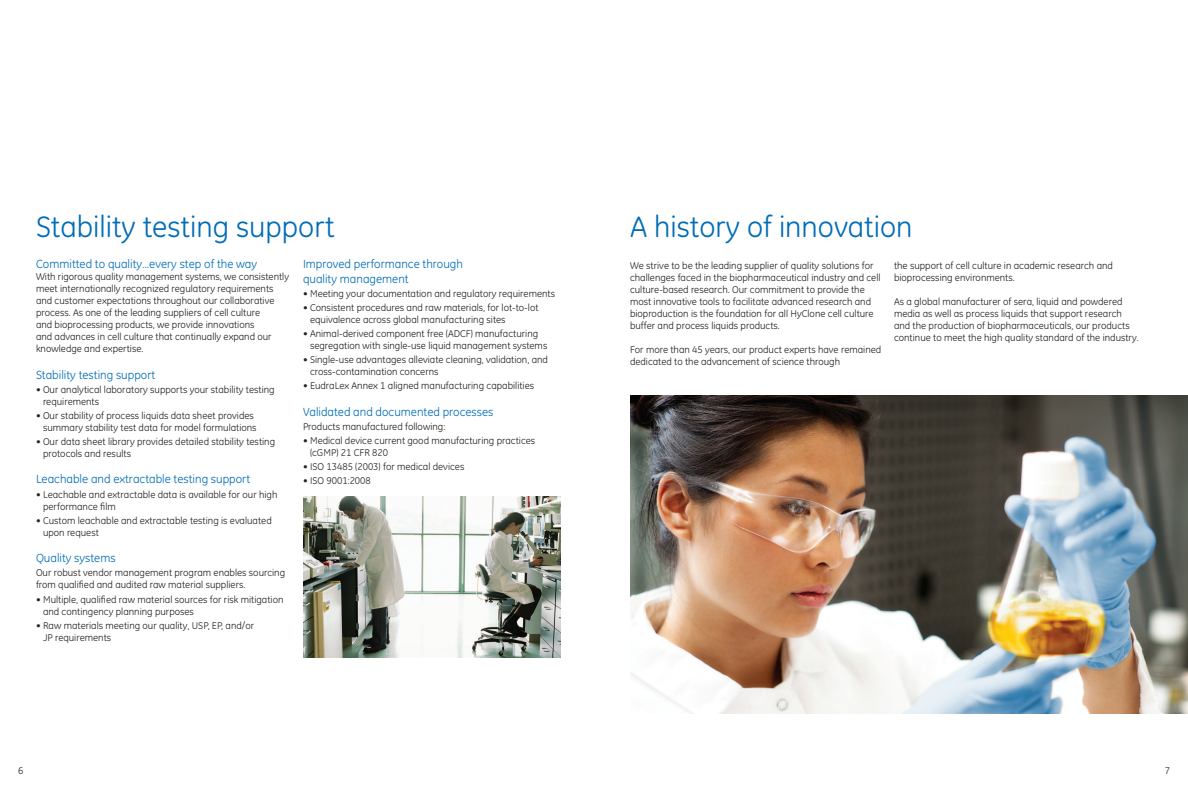
<style>
.page{position:relative;width:1188px;height:792px;background:#fff}
.page>*{position:absolute;margin:0;border:0;box-sizing:border-box;transform-origin:0 0}
.t1{font:30px "GE Inspira";color:#006cb7}
.t2{font:12px/14.4px "GE Inspira";color:#006cb7}
.t3{font:10px/12px "GE Inspira";color:#231f20}
</style>
<div class="page">
<img style="left:630px;top:395px;width:558px;height:318px">
<img style="left:303px;top:497px;width:257px;height:161px">
<h1 class="t1" style="left:36px;top:210px;width:300px">Stability testing support</h1>
<h1 class="t1" style="left:630px;top:210px;width:284px">A history of innovation</h1>
<p class="t2" style="left:36px;top:257px;width:223px">Committed to quality…every step of the way</p>
<p class="t3" style="left:36px;top:271px;width:255px">With rigorous quality management systems, we consistently meet internationally recognized regulatory requirements and customer expectations throughout our collaborative process. As one of the leading suppliers of cell culture<br>and bioprocessing products, we provide innovations<br>and advances in cell culture that continually expand our knowledge and expertise.</p>
<p class="t2" style="left:36px;top:367px;width:121px">Stability testing support</p>
<p class="t3" style="left:43px;top:383px;width:233px;text-indent:-7px">• Our analytical laboratory supports your stability testing requirements</p>
<p class="t3" style="left:36px;top:409px;width:222px;text-align:right">• Our stability of process liquids data sheet provides summary stability test data for model formulations</p>
<p class="t3" style="left:43px;top:436px;width:234px;text-indent:-7px">• Our data sheet library provides detailed stability testing protocols and results</p>
<p class="t2" style="left:36px;top:472px;width:216px">Leachable and extractable testing support</p>
<p class="t3" style="left:43px;top:488px;width:236px;text-indent:-7px">• Leachable and extractable data is available for our high performance film</p>
<p class="t3" style="left:43px;top:514px;width:230px;text-indent:-7px">• Custom leachable and extractable testing is evaluated upon request</p>
<p class="t2" style="left:36px;top:551px;width:81px">Quality systems</p>
<p class="t3" style="left:36px;top:567px;width:251px">Our robust vendor management program enables sourcing from qualified and audited raw material suppliers.</p>
<p class="t3" style="left:43px;top:593px;width:242px;text-indent:-7px">• Multiple, qualified raw material sources for risk mitigation and contingency planning purposes</p>
<p class="t3" style="left:43px;top:619px;width:213px;text-indent:-7px">• Raw materials meeting our quality, USP, EP, and/or<br>JP requirements</p>
<p class="t2" style="left:303px;top:257px;width:161px">Improved performance through quality management</p>
<p class="t3" style="left:303px;top:287px;width:254px">• Meeting your documentation and regulatory requirements</p>
<p class="t3" style="left:310px;top:301px;width:230px;text-indent:-7px">• Consistent procedures and raw materials, for lot-to-lot equivalence across global manufacturing sites</p>
<p class="t3" style="left:310px;top:328px;width:239px;text-indent:-7px">• Animal-derived component free (ADCF) manufacturing segregation with single-use liquid management systems</p>
<p class="t3" style="left:310px;top:354px;width:239px;text-indent:-7px">• Single-use advantages alleviate cleaning, validation, and cross-contamination concerns</p>
<p class="t3" style="left:303px;top:380px;width:233px">• EudraLex Annex 1 aligned manufacturing capabilities</p>
<p class="t2" style="left:303px;top:404px;width:192px">Validated and documented processes</p>
<p class="t3" style="left:303px;top:421px;width:144px">Products manufactured following:</p>
<p class="t3" style="left:310px;top:435px;width:227px;text-indent:-7px">• Medical device current good manufacturing practices (cGMP) 21 CFR 820</p>
<p class="t3" style="left:303px;top:461px;width:163px">• ISO 13485 (2003) for medical devices</p>
<p class="t3" style="left:303px;top:475px;width:69px">• ISO 9001:2008</p>
<p class="t3" style="left:630px;top:260px;width:252px">We strive to be the leading supplier of quality solutions for challenges faced in the biopharmaceutical industry and cell culture-based research. Our commitment to provide the most innovative tools to facilitate advanced research and bioproduction is the foundation for all HyClone cell culture buffer and process liquids products.</p>
<p class="t3" style="left:630px;top:344px;width:253px">For more than 45 years, our product experts have remained dedicated to the advancement of science through</p>
<p class="t3" style="left:894px;top:260px;width:221px">the support of cell culture in academic research and bioprocessing environments.</p>
<p class="t3" style="left:894px;top:296px;width:246px">As a global manufacturer of sera, liquid and powdered media as well as process liquids that support research and the production of biopharmaceuticals, our products continue to meet the high quality standard of the industry.</p>
<p class="t3" style="left:18px;top:765px;width:7px">6</p>
<p class="t3" style="left:1165px;top:765px;width:7px">7</p>
</div>
